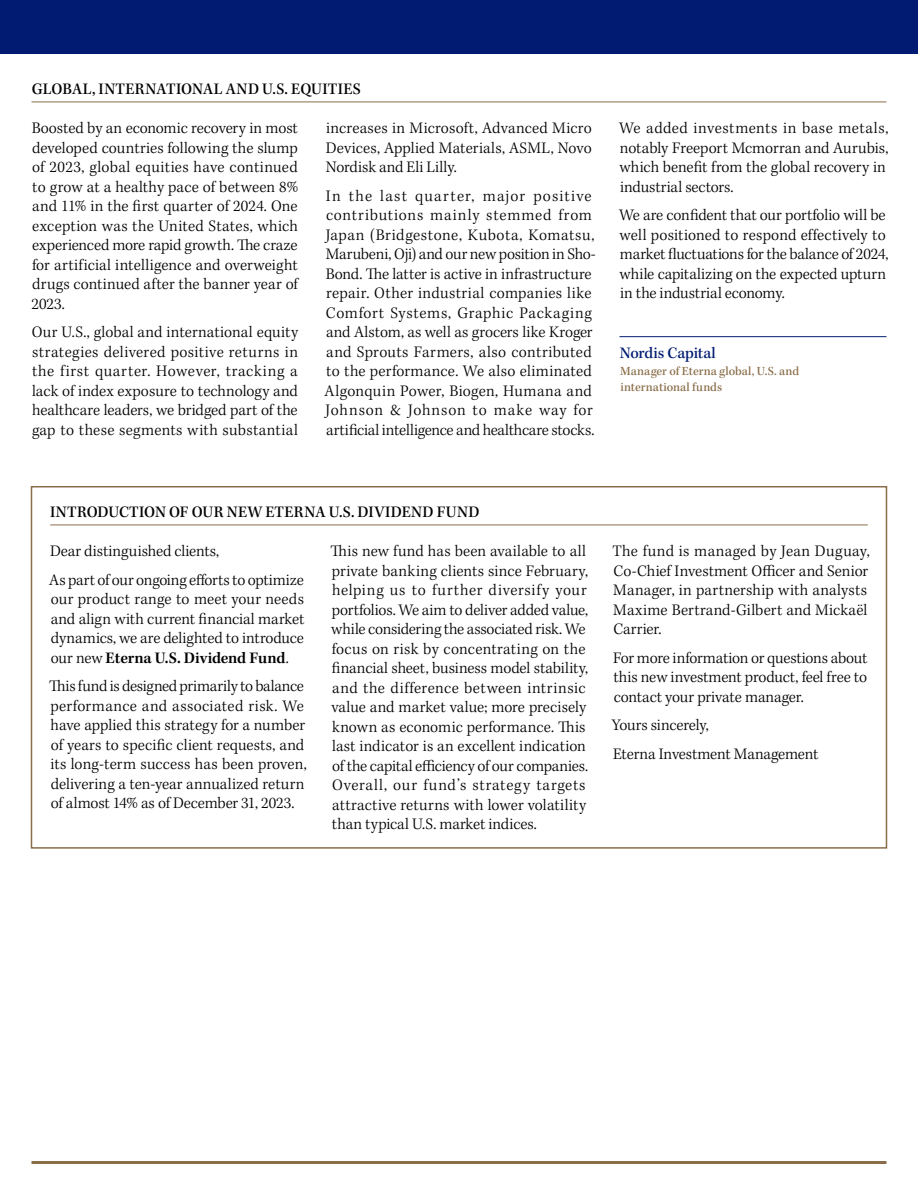
<style>
.page{position:relative;width:918px;height:1188px;background:#fff}
.page>*{position:absolute;margin:0;border:0;box-sizing:border-box;transform-origin:0 0}
.t1{font:300 16.5px/19.5px "Kepler Std";letter-spacing:.01em;color:#000}
.t2{font:500 16.5px "Kepler Std";letter-spacing:.015em;color:#000}
.t3{font:300 16.5px/28.5px "Kepler Std";letter-spacing:-.01em;color:#000}
.t4{font:500 16.5px "Kepler Std";letter-spacing:-.01em;color:#001b71}
.t5{font:500 12.75px/16.5px "Kepler Std";letter-spacing:.005em;color:#8a6e4a}
.s1{font-weight:600}
</style>
<div class="page">
<div style="left:0;top:0;width:918px;height:54px;background:#001b71"></div>
<hr style="left:32px;top:1161px;width:854px;height:3px;background:#8a6e4a">
<hr style="left:32px;top:102px;width:854px;height:1px;background:#8a6e4a">
<hr style="left:620px;top:336px;width:266px;height:1px;background:#001b71">
<hr style="left:50px;top:525px;width:818px;height:1px;background:#8a6e4a">
<div style="left:31px;top:486px;width:856px;height:363px;border:2px solid #8a6e4a"></div>
<p class="t2" style="left:32px;top:80px;width:331px">GLOBAL, INTERNATIONAL AND U.S. EQUITIES</p>
<p class="t1" style="left:32px;top:119px;width:268px;text-align:justify">Boosted by an economic recovery in most developed countries following the slump of 2023, global equities have continued to grow at a healthy pace of between 8% and 11% in the first quarter of 2024. One exception was the United States, which experienced more rapid growth. The craze for artificial intelligence and overweight drugs continued after the banner year of 2023.</p>
<p class="t1" style="left:32px;top:323px;width:268px;text-align:justify">Our U.S., global and international equity strategies delivered positive returns in the first quarter. However, tracking a lack of index exposure to technology and healthcare leaders, we bridged part of the gap to these segments with substantial</p>
<p class="t1" style="left:326px;top:119px;width:268px;text-align:justify">increases in Microsoft, Advanced Micro Devices, Applied Materials, ASML, Novo Nordisk and Eli Lilly.</p>
<p class="t1" style="left:325px;top:186px;width:273px">In the last quarter, major positive contributions mainly stemmed from Japan (Bridgestone, Kubota, Komatsu, Marubeni, Oji) and our new position in Sho-Bond. The latter is active in infrastructure repair. Other industrial companies like Comfort Systems, Graphic Packaging and Alstom, as well as grocers like Kroger and Sprouts Farmers, also contributed to the performance. We also eliminated Algonquin Power, Biogen, Humana and Johnson &amp; Johnson to make way for artificial intelligence and healthcare stocks.</p>
<p class="t1" style="left:619px;top:119px;width:271px">We added investments in base metals, notably Freeport Mcmorran and Aurubis, which benefit from the global recovery in industrial sectors.</p>
<p class="t1" style="left:619px;top:206px;width:271px">We are confident that our portfolio will be well positioned to respond effectively to market fluctuations for the balance of 2024, while capitalizing on the expected upturn in the industrial economy.</p>
<p class="t4" style="left:620px;top:344px;width:98px">Nordis Capital</p>
<p class="t5" style="left:620px;top:363px;width:180px">Manager of Eterna global, U.S. and international funds</p>
<p class="t2" style="left:50px;top:503px;width:431px">INTRODUCTION OF OUR NEW ETERNA U.S. DIVIDEND FUND</p>
<p class="t1" style="left:49px;top:537px;width:256px;line-height:28.5px">Dear distinguished clients,<br>As part of our ongoing efforts to optimize</p>
<p class="t1" style="left:51px;top:590px;width:255px;text-align:justify">our product range to meet your needs and align with current financial market dynamics, we are delighted to introduce our new <span class="s1">Eterna U.S. Dividend Fund</span>.</p>
<p class="t1" style="left:49px;top:677px;width:259px">This fund is designed primarily to balance performance and associated risk. We have applied this strategy for a number of years to specific client requests, and its long-term success has been proven, delivering a ten-year annualized return of almost 14% as of December 31, 2023.</p>
<p class="t1" style="left:331px;top:542px;width:259px">This new fund has been available to all private banking clients since February, helping us to further diversify your portfolios. We aim to deliver added value, while considering the associated risk. We focus on risk by concentrating on the financial sheet, business model stability, and the difference between intrinsic value and market value; more precisely known as economic performance. This last indicator is an excellent indication of the capital efficiency of our companies.<br>Overall, our fund’s strategy targets attractive returns with lower volatility than typical U.S. market indices.</p>
<p class="t1" style="left:612px;top:542px;width:259px">The fund is managed by Jean Duguay,<br>Co-Chief Investment Officer and Senior<br>Manager, in partnership with analysts<br>Maxime Bertrand-Gilbert and Mickaël<br>Carrier.</p>
<p class="t1" style="left:613px;top:648px;width:256px;text-align:justify">For more information or questions about this new investment product, feel free to contact your private manager.</p>
<p class="t3" style="left:612px;top:711px;width:208px">Yours sincerely,<br>Eterna Investment Management</p>
</div>
